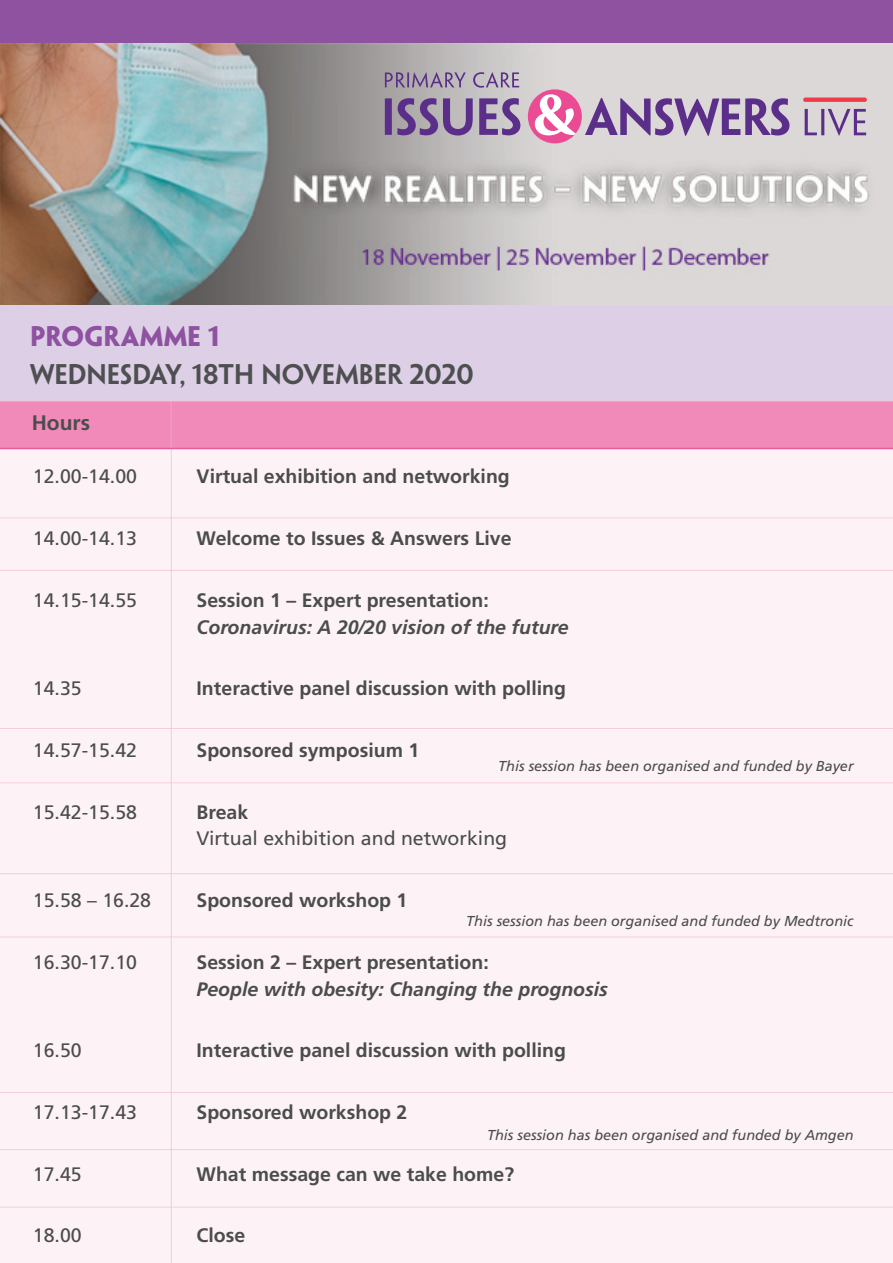
<style>
.page{position:relative;width:893px;height:1263px;background:#fff}
.page>*{position:absolute;margin:0;border:0;box-sizing:border-box;transform-origin:0 0}
.t1{font:600 25.5px "Penumbra Sans Std";color:#4e4f50}
.t2{font:700 25.5px "Penumbra Sans Std";letter-spacing:.005em;color:#8e52a1}
.t3{font:700 21px "Frutiger";color:#4b4c4d}
.t4{font:700 19.5px "Frutiger";color:#4b4c4d}
.t5{font:19.5px/26.7px "Frutiger";color:#4b4c4d}
.t6{font:italic 700 19.5px/26.7px "Frutiger";color:#4b4c4d}
.t7{font:italic 14.4px "Frutiger";color:#4b4c4d}
.s1{font-style:normal}
.s2{font-weight:700}
</style>
<div class="page">
<div style="left:0;top:305px;width:893px;height:96px;background:#ddd0e6"></div>
<div style="left:0;top:401px;width:171px;height:47px;background:#f18ab8"></div>
<div style="left:171px;top:401px;width:722px;height:47px;background:#f18ab8"></div>
<div style="left:0;top:448px;width:171px;height:70px;background:#fdf3f7"></div>
<div style="left:171px;top:448px;width:722px;height:70px;background:#fdf3f7"></div>
<div style="left:0;top:518px;width:171px;height:52px;background:#fdf3f7"></div>
<div style="left:171px;top:518px;width:722px;height:52px;background:#fdf3f7"></div>
<div style="left:0;top:570px;width:171px;height:158px;background:#fdf3f7"></div>
<div style="left:171px;top:570px;width:722px;height:158px;background:#fdf3f7"></div>
<div style="left:0;top:728px;width:171px;height:55px;background:#fdf3f7"></div>
<div style="left:171px;top:728px;width:722px;height:55px;background:#fdf3f7"></div>
<div style="left:0;top:783px;width:171px;height:91px;background:#fdf3f7"></div>
<div style="left:171px;top:783px;width:722px;height:91px;background:#fdf3f7"></div>
<div style="left:0;top:874px;width:171px;height:63px;background:#fdf3f7"></div>
<div style="left:171px;top:874px;width:722px;height:63px;background:#fdf3f7"></div>
<div style="left:0;top:937px;width:171px;height:155px;background:#fdf3f7"></div>
<div style="left:171px;top:937px;width:722px;height:155px;background:#fdf3f7"></div>
<div style="left:0;top:1092px;width:171px;height:57px;background:#fdf3f7"></div>
<div style="left:171px;top:1092px;width:722px;height:57px;background:#fdf3f7"></div>
<div style="left:0;top:1149px;width:171px;height:58px;background:#fdf3f7"></div>
<div style="left:171px;top:1149px;width:722px;height:58px;background:#fdf3f7"></div>
<div style="left:0;top:1207px;width:171px;height:56px;background:#fdf3f7"></div>
<div style="left:171px;top:1207px;width:722px;height:56px;background:#fdf3f7"></div>
<hr style="left:171px;top:401px;width:1px;height:862px;background:#f8d1e1">
<hr style="left:0;top:401px;width:893px;height:1px;background:#f3a2c5">
<hr style="left:0;top:448px;width:893px;height:1px;background:#eb599a">
<hr style="left:0;top:518px;width:893px;height:1px;background:#fbe5ee">
<hr style="left:0;top:570px;width:893px;height:1px;background:#f7cddd">
<hr style="left:0;top:728px;width:893px;height:1px;background:#f7cadc">
<hr style="left:0;top:783px;width:893px;height:1px;background:#fae4ed">
<hr style="left:0;top:873px;width:893px;height:1px;background:#f8d1e0">
<hr style="left:0;top:937px;width:893px;height:1px;background:#fae2eb">
<hr style="left:0;top:1092px;width:893px;height:1px;background:#f7cddd">
<hr style="left:0;top:1149px;width:893px;height:1px;background:#f7cede">
<hr style="left:0;top:1207px;width:893px;height:1px;background:#f9d8e5">
<div style="left:0;top:0;width:893px;height:44px;background:#8e52a1"></div>
<img style="left:0;top:44px;width:893px;height:261px">
<div style="left:528px;top:89px;width:54px;height:54px;background:#ea4b92;border-radius:50%"></div>
<svg style="left:805px;top:98px;width:60px;height:4px"></svg>
<svg style="left:585px;top:98px;width:204px;height:38px;background:#9f89b3"></svg>
<svg style="left:385px;top:98px;width:88px;height:37px;background:#89729d"></svg>
<svg style="left:479px;top:98px;width:41px;height:37px;background:#8d74a6"></svg>
<svg style="left:535px;top:94px;width:41px;height:41px"></svg>
<svg style="left:385px;top:72px;width:81px;height:15px"></svg>
<svg style="left:473px;top:72px;width:46px;height:16px"></svg>
<svg style="left:805px;top:109px;width:61px;height:27px;background:#b4a5bf"></svg>
<p class="t2" style="left:30px;top:322px;width:192px">PROGRAMME 1</p>
<p class="t1" style="left:30px;top:360px;width:445px">WEDNESDAY, 18TH NOVEMBER 2020</p>
<p class="t3" style="left:32px;top:414px;width:60px">Hours</p>
<p class="t5" style="left:33px;top:465px;width:106px">12.00-14.00</p>
<p class="t4" style="left:197px;top:469px;width:315px">Virtual exhibition and networking</p>
<p class="t5" style="left:33px;top:526px;width:106px">14.00-14.13</p>
<p class="t4" style="left:197px;top:530px;width:316px">Welcome to Issues &amp; Answers Live</p>
<p class="t5" style="left:33px;top:588px;width:106px">14.15-14.55</p>
<p class="t6" style="left:197px;top:588px;width:374px"><span class="s1">Session 1 – Expert presentation:<br></span>Coronavirus: A 20/20 vision of the future</p>
<p class="t5" style="left:33px;top:677px;width:50px">14.35</p>
<p class="t4" style="left:197px;top:681px;width:371px">Interactive panel discussion with polling</p>
<p class="t5" style="left:33px;top:738px;width:106px">14.57-15.42</p>
<p class="t4" style="left:197px;top:742px;width:224px">Sponsored symposium 1</p>
<p class="t7" style="left:498px;top:760px;width:357px">This session has been organised and funded by Bayer</p>
<p class="t5" style="left:33px;top:800px;width:106px">15.42-15.58</p>
<p class="t5" style="left:197px;top:800px;width:312px"><span class="s2">Break<br></span>Virtual exhibition and networking</p>
<p class="t5" style="left:33px;top:888px;width:120px">15.58 – 16.28</p>
<p class="t4" style="left:197px;top:892px;width:212px">Sponsored workshop 1</p>
<p class="t7" style="left:466px;top:915px;width:389px">This session has been organised and funded by Medtronic</p>
<p class="t5" style="left:33px;top:950px;width:106px">16.30-17.10</p>
<p class="t6" style="left:197px;top:950px;width:413px"><span class="s1">Session 2 – Expert presentation:<br></span>People with obesity: Changing the prognosis</p>
<p class="t5" style="left:33px;top:1038px;width:50px">16.50</p>
<p class="t4" style="left:197px;top:1042px;width:371px">Interactive panel discussion with polling</p>
<p class="t5" style="left:33px;top:1100px;width:106px">17.13-17.43</p>
<p class="t4" style="left:197px;top:1104px;width:212px">Sponsored workshop 2</p>
<p class="t7" style="left:487px;top:1129px;width:368px">This session has been organised and funded by Amgen</p>
<p class="t5" style="left:33px;top:1162px;width:50px">17.45</p>
<p class="t4" style="left:197px;top:1166px;width:319px">What message can we take home?</p>
<p class="t5" style="left:33px;top:1224px;width:50px">18.00</p>
<p class="t4" style="left:197px;top:1228px;width:50px">Close</p>
</div>
